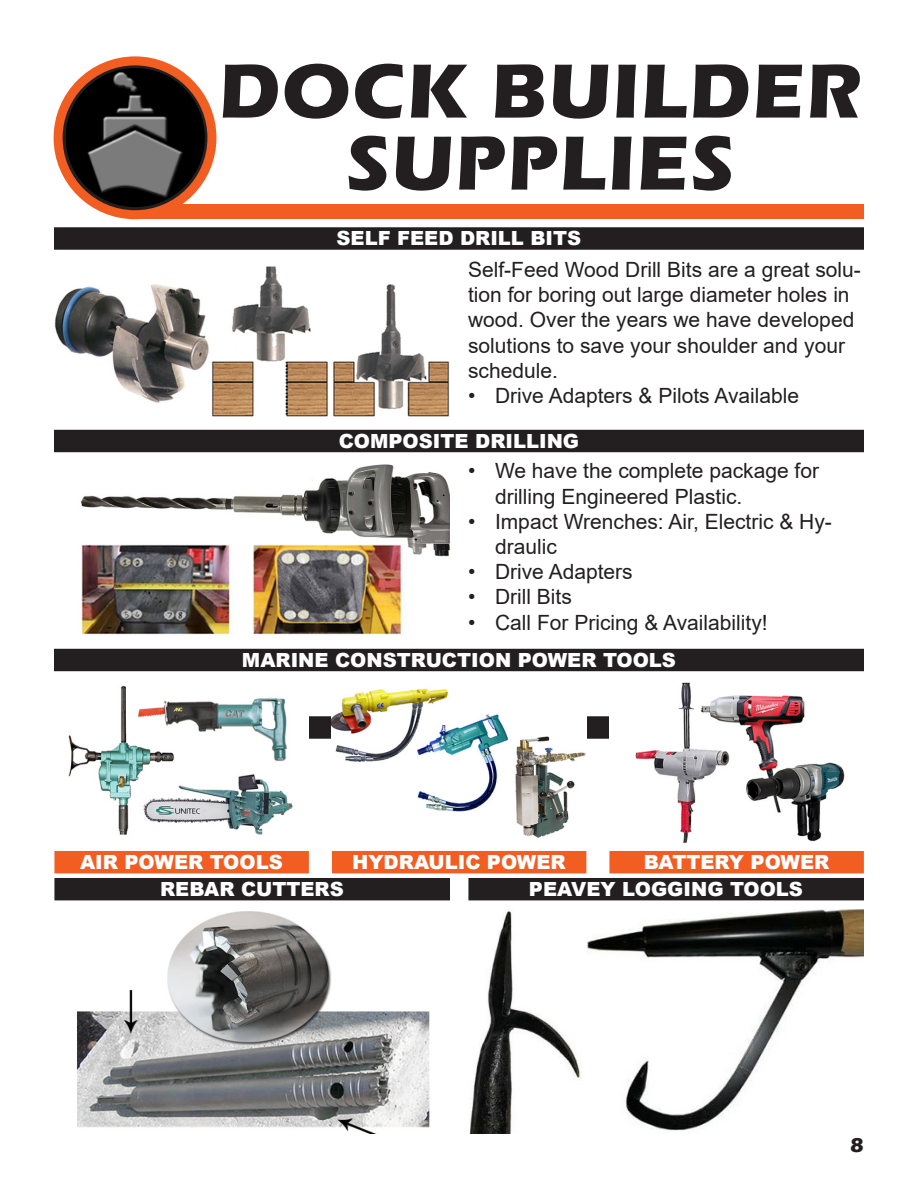
<style>
.page{position:relative;width:918px;height:1188px;background:#fff}
.page>*{position:absolute;margin:0;border:0;box-sizing:border-box;transform-origin:0 0}
.t1{font:700 79.5px "Eras ITC";letter-spacing:.02em;color:#231f20}
.t2{font:21px/25.2px "Arial";color:#231f20}
.t3{font:700 21px "Eras ITC";color:#231f20}
.t4{font:900 19.5px "Arial";color:#fff}
</style>
<div class="page">
<div style="left:135px;top:204px;width:729px;height:15px;background:#f25d21"></div>
<div style="left:469px;top:879px;width:394px;height:21px;background:#231f20"></div>
<div style="left:468px;top:878px;width:396px;height:22px;border:2px solid #231f20"></div>
<div style="left:609px;top:851px;width:255px;height:22px;background:#f25d21"></div>
<div style="left:332px;top:851px;width:254px;height:22px;background:#f25d21"></div>
<div style="left:54px;top:851px;width:255px;height:22px;background:#f25d21"></div>
<div style="left:55px;top:879px;width:394px;height:21px;background:#231f20"></div>
<div style="left:54px;top:878px;width:396px;height:22px;border:2px solid #231f20"></div>
<div style="left:55px;top:717px;width:808px;height:21px;background:#231f20"></div>
<div style="left:55px;top:431px;width:808px;height:20px;background:#231f20"></div>
<div style="left:54px;top:430px;width:810px;height:22px;border:2px solid #231f20"></div>
<div style="left:55px;top:228px;width:808px;height:21px;background:#231f20"></div>
<div style="left:54px;top:227px;width:810px;height:23px;border:2px solid #231f20"></div>
<div style="left:55px;top:650px;width:808px;height:20px;background:#231f20"></div>
<div style="left:54px;top:649px;width:810px;height:22px;border:2px solid #231f20"></div>
<svg style="left:58px;top:61px;width:154px;height:154px"></svg>
<div style="left:54px;top:56px;width:162px;height:163px;border:9px solid #f25d21;border-radius:50%"></div>
<img style="left:66px;top:68px;width:139px;height:139px;border-radius:70px">
<img style="left:55px;top:685px;width:254px;height:150px">
<img style="left:332px;top:688px;width:254px;height:150px">
<img style="left:609px;top:683px;width:254px;height:160px">
<img style="left:55px;top:266px;width:394px;height:151px">
<img style="left:80px;top:464px;width:370px;height:171px">
<img style="left:77px;top:911px;width:353px;height:223px">
<img style="left:469px;top:910px;width:112px;height:224px">
<img style="left:587px;top:910px;width:277px;height:221px">
<p class="t1" style="left:219px;top:45px;width:645px">DOCK BUILDER</p>
<p class="t1" style="left:346px;top:117px;width:390px">SUPPLIES</p>
<p class="t4" style="left:337px;top:224px;width:246px">SELF FEED DRILL BITS</p>
<p class="t2" style="left:468px;top:257px;width:394px">Self-Feed Wood Drill Bits are a great solu&shy;tion for boring out large diameter holes in wood. Over the years we have developed solutions to save your shoulder and your schedule.</p>
<p class="t2" style="left:468px;top:383px;width:333px">• Drive Adapters &amp; Pilots Available</p>
<p class="t4" style="left:339px;top:427px;width:242px">COMPOSITE DRILLING</p>
<p class="t2" style="left:495px;top:458px;width:326px;text-indent:-27px">• We have the complete package for drilling Engineered Plastic.</p>
<p class="t2" style="left:495px;top:509px;width:338px;text-indent:-27px">• Impact Wrenches: Air, Electric &amp; Hy&shy;draulic</p>
<p class="t2" style="left:468px;top:559px;width:166px">• Drive Adapters</p>
<p class="t2" style="left:468px;top:584px;width:105px">• Drill Bits</p>
<p class="t2" style="left:468px;top:610px;width:301px">• Call For Pricing &amp; Availability!</p>
<p class="t4" style="left:242px;top:646px;width:436px">MARINE CONSTRUCTION POWER TOOLS</p>
<p class="t4" style="left:80px;top:848px;width:204px">AIR POWER TOOLS</p>
<p class="t4" style="left:352px;top:848px;width:215px">HYDRAULIC POWER</p>
<p class="t4" style="left:644px;top:848px;width:187px">BATTERY POWER</p>
<p class="t4" style="left:160px;top:875px;width:185px">REBAR CUTTERS</p>
<p class="t4" style="left:529px;top:875px;width:276px">PEAVEY LOGGING TOOLS</p>
<p class="t3" style="left:850px;top:1133px;width:15px">8</p>
</div>
